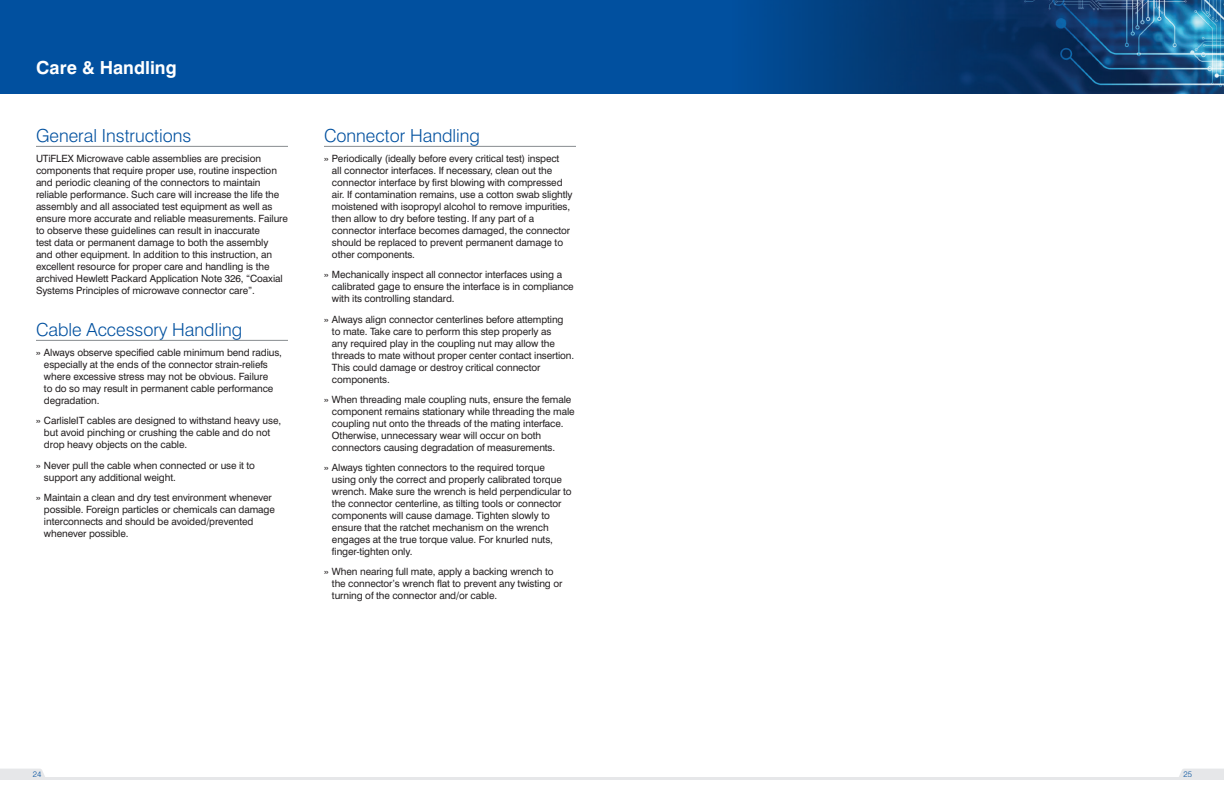
<style>
.page{position:relative;width:1224px;height:792px;background:#fff}
.page>*{position:absolute;margin:0;border:0;box-sizing:border-box;transform-origin:0 0}
.t1{font:300 18px "Swiss 721 BT";color:#01509f}
.t2{font:700 18px "Swiss 721 BT";color:#fff}
.t3{font:10px/12px "Swiss 721 BT";letter-spacing:-.01em;color:#231f20}
.t4{font:300 8px "Swiss 721 BT";color:#01509f}
</style>
<div class="page">
<div style="left:0;top:0;width:1224px;height:94px;background:#01509f"></div>
<img style="left:762px;top:0;width:462px;height:94px">
<svg style="left:1178px;top:769px;width:46px;height:9px"></svg>
<svg style="left:0;top:769px;width:46px;height:9px"></svg>
<hr style="left:0;top:778px;width:1224px;height:2px;background:#e6e7e9">
<hr style="left:36px;top:146px;width:252px;height:1px;background:#888c8f">
<hr style="left:36px;top:340px;width:252px;height:1px;background:#888c8f">
<hr style="left:324px;top:146px;width:252px;height:1px;background:#888c8f">
<h1 class="t2" style="left:36px;top:57px;width:142px">Care &amp; Handling</h1>
<h1 class="t1" style="left:36px;top:124px;width:157px">General Instructions</h1>
<p class="t3" style="left:36px;top:152px;width:253px">UTiFLEX Microwave cable assemblies are precision components that require proper use, routine inspection and periodic cleaning of the connectors to maintain reliable performance. Such care will increase the life the assembly and all associated test equipment as well as ensure more accurate and reliable measurements. Failure to observe these guidelines can result in inaccurate<br>test data or permanent damage to both the assembly<br>and other equipment. In addition to this instruction, an excellent resource for proper care and handling is the archived Hewlett Packard Application Note 326, “Coaxial Systems Principles of microwave connector care”.</p>
<h1 class="t1" style="left:36px;top:318px;width:208px">Cable Accessory Handling</h1>
<p class="t3" style="left:44px;top:346px;width:240px;text-indent:-8px">» Always observe specified cable minimum bend radius, especially at the ends of the connector strain-reliefs where excessive stress may not be obvious. Failure<br>to do so may result in permanent cable performance degradation.</p>
<p class="t3" style="left:44px;top:415px;width:239px;text-indent:-8px">» CarlisleIT cables are designed to withstand heavy use, but avoid pinching or crushing the cable and do not drop heavy objects on the cable.</p>
<p class="t3" style="left:44px;top:459px;width:213px;text-indent:-8px">» Never pull the cable when connected or use it to support any additional weight.</p>
<p class="t3" style="left:44px;top:491px;width:232px;text-indent:-8px">» Maintain a clean and dry test environment whenever possible. Foreign particles or chemicals can damage interconnects and should be avoided/prevented whenever possible.</p>
<h1 class="t1" style="left:324px;top:124px;width:158px">Connector Handling</h1>
<p class="t3" style="left:332px;top:152px;width:242px;text-indent:-8px">» Periodically (ideally before every critical test) inspect<br>all connector interfaces. If necessary, clean out the connector interface by first blowing with compressed air. If contamination remains, use a cotton swab slightly moistened with isopropyl alcohol to remove impurities, then allow to dry before testing. If any part of a connector interface becomes damaged, the connector should be replaced to prevent permanent damage to other components.</p>
<p class="t3" style="left:332px;top:269px;width:243px;text-indent:-8px">» Mechanically inspect all connector interfaces using a calibrated gage to ensure the interface is in compliance with its controlling standard.</p>
<p class="t3" style="left:332px;top:313px;width:244px;text-indent:-8px">» Always align connector centerlines before attempting to mate. Take care to perform this step properly as<br>any required play in the coupling nut may allow the threads to mate without proper center contact insertion.<br>This could damage or destroy critical connector components.</p>
<p class="t3" style="left:332px;top:393px;width:244px;text-indent:-8px">» When threading male coupling nuts, ensure the female component remains stationary while threading the male coupling nut onto the threads of the mating interface.<br>Otherwise, unnecessary wear will occur on both connectors causing degradation of measurements.</p>
<p class="t3" style="left:332px;top:461px;width:241px;text-indent:-8px">» Always tighten connectors to the required torque<br>using only the correct and properly calibrated torque wrench. Make sure the wrench is held perpendicular to the connector centerline, as tilting tools or connector components will cause damage. Tighten slowly to ensure that the ratchet mechanism on the wrench engages at the true torque value. For knurled nuts, finger-tighten only.</p>
<p class="t3" style="left:332px;top:566px;width:232px;text-indent:-8px">» When nearing full mate, apply a backing wrench to the connector’s wrench flat to prevent any twisting or turning of the connector and/or cable.</p>
<p class="t4" style="left:33px;top:769px;width:10px">24</p>
<p class="t4" style="left:1183px;top:769px;width:10px">25</p>
</div>
